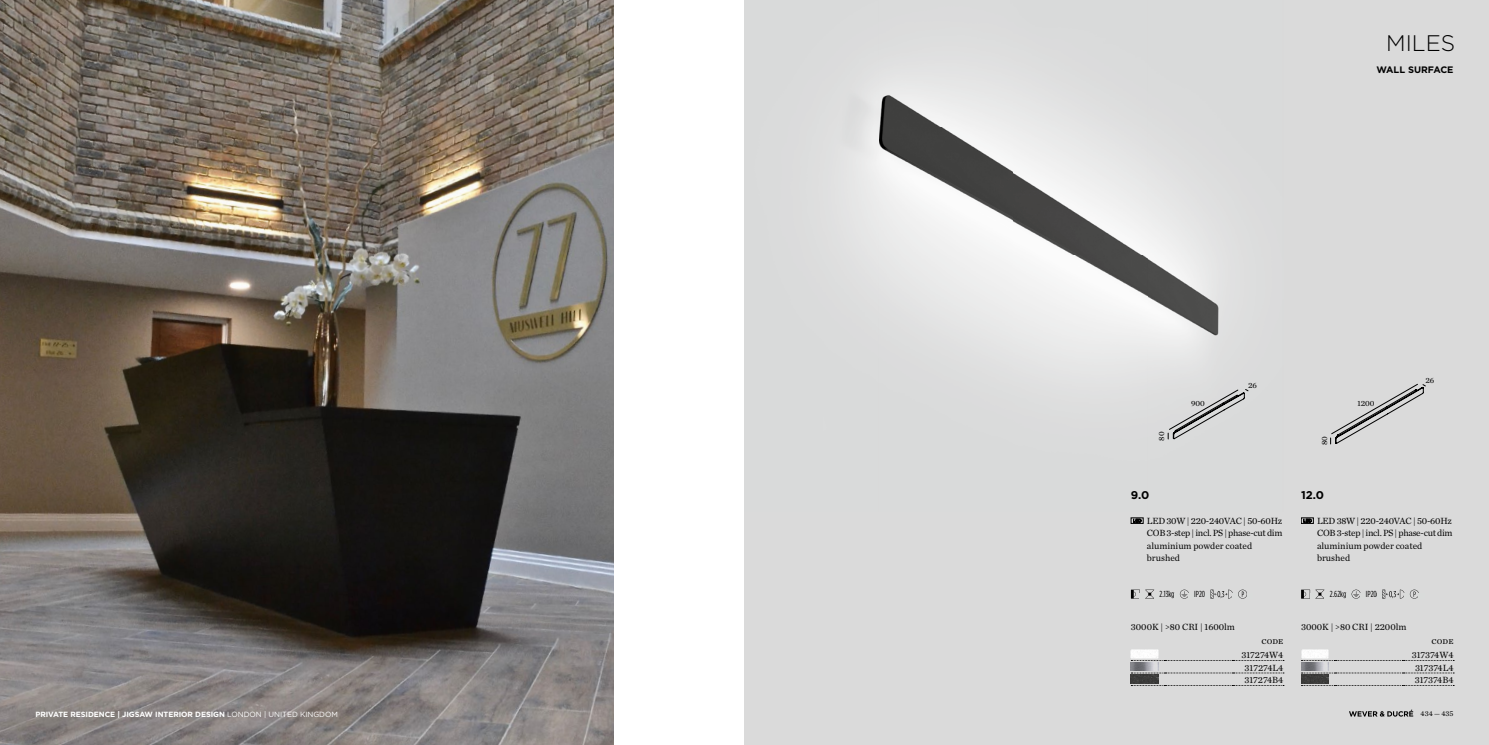
<style>
.page{position:relative;width:1489px;height:745px;background:#fff}
.page>*{position:absolute;margin:0;border:0;box-sizing:border-box;transform-origin:0 0}
.t1{font:300 22.5px "Gotham";color:#000}
.t2{font:700 11.25px "Gotham";color:#000}
.t3{font:9.38px/12.5px "Chronicle Text G1";letter-spacing:-.02em;color:#000}
.t4{font:9.38px/14.8px "Chronicle Text G1";color:#000;text-align:right}
.t5{font:700 9.38px "Gotham";color:#000}
.t6{font:8.75px "Gotham Condensed";color:#000}
.t7{font:8.12px "Chronicle Text G1";color:#000}
.t8{font:700 7.5px "Gotham";letter-spacing:-.005em;color:#fff}
.t9{font:7.5px "Chronicle Text G1";color:#000}
.s1{font-family:"Gotham HTF";font-weight:400}
</style>
<div class="page">
<img style="left:0;top:0;width:613px;height:744px">
<div style="left:744px;top:0;width:744px;height:744px;background:#dadada"></div>
<img style="left:846px;top:75px;width:403px;height:365px">
<svg style="left:1167px;top:389px;width:81px;height:50px"></svg>
<svg style="left:1133px;top:519px;width:8px;height:2px"></svg>
<div style="left:1130px;top:517px;width:13px;height:6px;border:1px solid #000"></div>
<svg style="left:1130px;top:589px;width:25px;height:9px"></svg>
<svg style="left:1179px;top:589px;width:10px;height:9px"></svg>
<svg style="left:1210px;top:589px;width:37px;height:9px"></svg>
<svg style="left:1330px;top:383px;width:95px;height:61px"></svg>
<svg style="left:1303px;top:519px;width:8px;height:2px"></svg>
<div style="left:1300px;top:517px;width:13px;height:6px;border:1px solid #000"></div>
<svg style="left:1301px;top:589px;width:24px;height:9px"></svg>
<svg style="left:1351px;top:589px;width:10px;height:9px"></svg>
<svg style="left:1376px;top:589px;width:43px;height:9px"></svg>
<img style="left:1130px;top:649px;width:28px;height:9px">
<img style="left:1130px;top:662px;width:28px;height:8px">
<svg style="left:1131px;top:672px;width:152px;height:1px"></svg>
<img style="left:1130px;top:674px;width:28px;height:9px">
<img style="left:1301px;top:649px;width:27px;height:9px">
<img style="left:1301px;top:662px;width:22px;height:8px">
<svg style="left:1301px;top:672px;width:152px;height:1px"></svg>
<img style="left:1301px;top:674px;width:27px;height:9px">
<svg style="left:1349px;top:709px;width:63px;height:7px"></svg>
<h1 class="t1" style="left:1385px;top:29px;width:71px">MILES</h1>
<p class="t5" style="left:1376px;top:63px;width:78px">WALL SURFACE</p>
<p class="t7" style="left:1155px;top:440px;width:10px;rotate:-90deg">80</p>
<p class="t7" style="left:1191px;top:397px;width:15px">900</p>
<p class="t7" style="left:1247px;top:379px;width:10px">26</p>
<p class="t7" style="left:1318px;top:445px;width:10px;rotate:-90deg">80</p>
<p class="t7" style="left:1357px;top:397px;width:19px">1200</p>
<p class="t7" style="left:1425px;top:374px;width:10px">26</p>
<p class="t2" style="left:1130px;top:486px;width:20px">9.0</p>
<p class="t3" style="left:1146px;top:513px;width:137px">LED 30W | 220-240VAC | 50-60Hz<br>COB 3-step | incl. PS | phase-cut dim aluminium powder coated brushed</p>
<p class="t6" style="left:1159px;top:589px;width:17px">2.13kg</p>
<p class="t6" style="left:1194px;top:589px;width:12px">IP20</p>
<p class="t4" style="left:1130px;top:618px;width:106px">3000K | &gt;80 CRI | 1600lm</p>
<p class="t4" style="left:1241px;top:632px;width:43px">code<br>317274W4</p>
<p class="t4" style="left:1244px;top:660px;width:40px;line-height:12.5px;text-align:left">317274L4<br>317274B4</p>
<p class="t2" style="left:1300px;top:486px;width:24px">12.0</p>
<p class="t3" style="left:1316px;top:513px;width:137px">LED 38W | 220-240VAC | 50-60Hz<br>COB 3-step | incl. PS | phase-cut dim aluminium powder coated brushed</p>
<p class="t6" style="left:1329px;top:589px;width:18px">2.62kg</p>
<p class="t6" style="left:1365px;top:589px;width:12px">IP20</p>
<p class="t4" style="left:1300px;top:618px;width:107px">3000K | &gt;80 CRI | 2200lm</p>
<p class="t4" style="left:1411px;top:632px;width:43px">code<br>317374W4</p>
<p class="t4" style="left:1414px;top:660px;width:40px;line-height:12.5px;text-align:left">317374L4<br>317374B4</p>
<p class="t8" style="left:35px;top:708px;width:304px">PRIVATE RESIDENCE | JIGSAW INTERIOR DESIGN <span class="s1">LONDON | UNITED KINGDOM</span></p>
<p class="t9" style="left:1420px;top:707px;width:34px">434 — 435</p>
</div>
